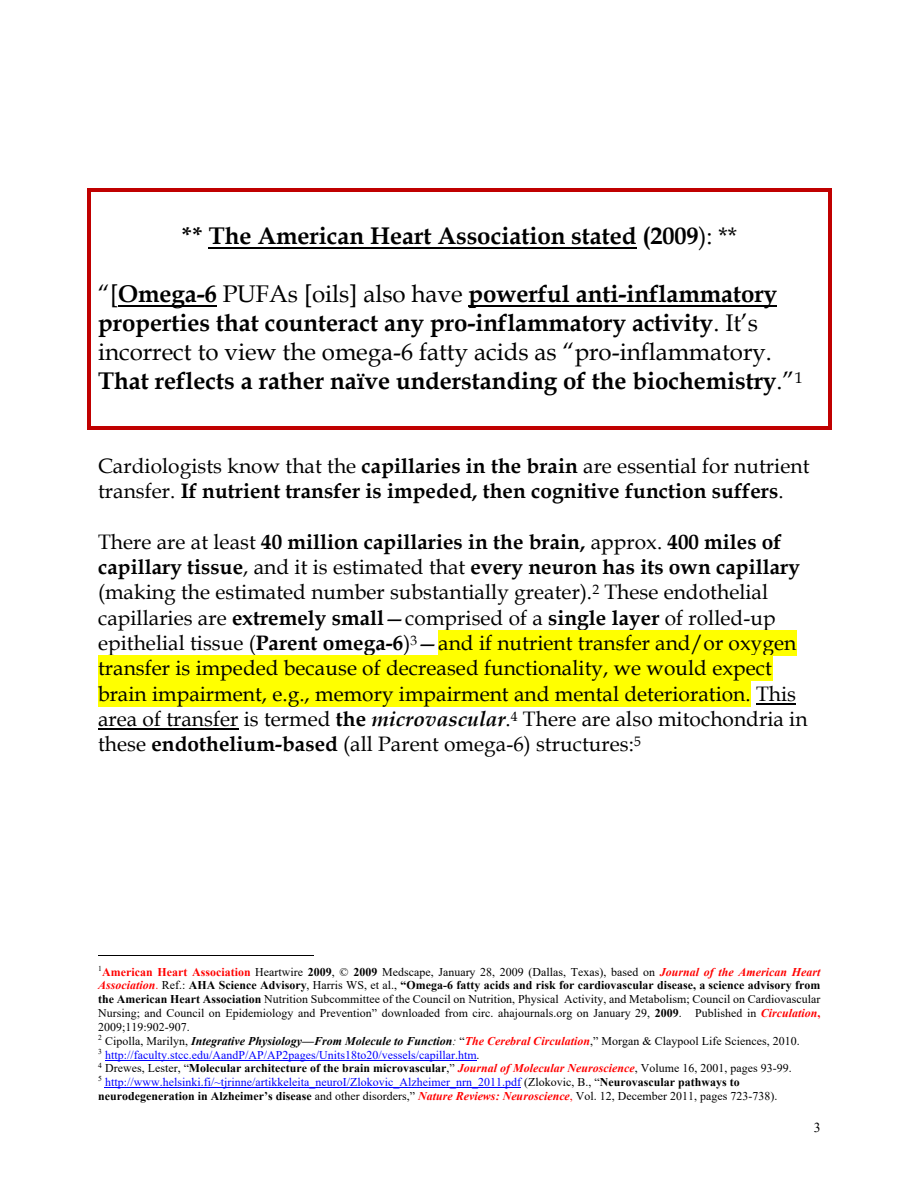
<style>
.page{position:relative;width:918px;height:1188px;background:#fff}
.page>*{position:absolute;margin:0;border:0;box-sizing:border-box;transform-origin:0 0}
.t1{font:700 24.15px/29px "Book Antiqua";color:#000}
.t2{font:20.85px/25.3px "Book Antiqua";letter-spacing:.005em;color:#000}
.t3{font:700 20.85px/25.2px "Book Antiqua";letter-spacing:.005em;color:#000}
.t4{font:13.65px "Times New Roman";color:#000}
.t5{font:11.85px/13.8px "Times New Roman";letter-spacing:.005em;color:#000}
.s1{font-weight:400}
.s2{font-weight:700}
.s3{font-weight:700;font-style:italic}
.s4{font-weight:700;color:#f00}
.s5{font-weight:700;font-style:italic;color:#f00}
.s6{color:#f00}
.s7{font-style:italic}
.s8{color:#00f}
</style>
<div class="page">
<svg style="left:87px;top:188px;width:3px;height:4px"></svg>
<hr style="left:90px;top:188px;width:739px;height:4px;background:#c00000">
<svg style="left:829px;top:188px;width:3px;height:4px"></svg>
<hr style="left:87px;top:192px;width:3px;height:30px;background:#c00000">
<hr style="left:829px;top:192px;width:3px;height:30px;background:#c00000">
<hr style="left:209px;top:247px;width:428px;height:2px;background:#000">
<hr style="left:87px;top:222px;width:3px;height:29px;background:#c00000">
<hr style="left:829px;top:222px;width:3px;height:29px;background:#c00000">
<hr style="left:87px;top:251px;width:3px;height:29px;background:#c00000">
<hr style="left:829px;top:251px;width:3px;height:29px;background:#c00000">
<hr style="left:118px;top:305px;width:99px;height:2px;background:#000">
<hr style="left:469px;top:305px;width:308px;height:2px;background:#000">
<hr style="left:87px;top:280px;width:3px;height:29px;background:#c00000">
<hr style="left:829px;top:280px;width:3px;height:29px;background:#c00000">
<hr style="left:87px;top:309px;width:3px;height:29px;background:#c00000">
<hr style="left:829px;top:309px;width:3px;height:29px;background:#c00000">
<hr style="left:87px;top:338px;width:3px;height:29px;background:#c00000">
<hr style="left:829px;top:338px;width:3px;height:29px;background:#c00000">
<hr style="left:87px;top:367px;width:3px;height:29px;background:#c00000">
<hr style="left:829px;top:367px;width:3px;height:29px;background:#c00000">
<svg style="left:87px;top:426px;width:3px;height:4px"></svg>
<hr style="left:90px;top:426px;width:739px;height:4px;background:#c00000">
<svg style="left:829px;top:426px;width:3px;height:4px"></svg>
<hr style="left:87px;top:396px;width:3px;height:30px;background:#c00000">
<hr style="left:829px;top:396px;width:3px;height:30px;background:#c00000">
<div style="left:438px;top:631px;width:358px;height:25px;background:#ff0"></div>
<div style="left:98px;top:656px;width:674px;height:25px;background:#ff0"></div>
<div style="left:98px;top:681px;width:653px;height:25px;background:#ff0"></div>
<hr style="left:756px;top:704px;width:40px;height:1px;background:#000">
<hr style="left:98px;top:729px;width:140px;height:1px;background:#000">
<hr style="left:98px;top:956px;width:216px;height:1px;background:#000">
<hr style="left:105px;top:1060px;width:372px;height:1px;background:#00f">
<hr style="left:105px;top:1087px;width:416px;height:1px;background:#00f">
<h1 class="t1" style="left:181px;top:222px;width:557px">** The American Heart Association stated (2009<span class="s1">): **</span></h1>
<p class="t1" style="left:98px;top:280px;width:706px"><span class="s1">“[</span>Omega-6 <span class="s1">PUFAs [oils] also have</span> powerful anti-inflammatory properties that counteract any pro-inflammatory activity<span class="s1">. It’s incorrect to view the omega-6 fatty acids as “pro-inflammatory.<br></span>That reflects a rather naïve understanding of the biochemistry<span class="s1">.”</span><sup>1</sup></p>
<h2 class="t3" style="left:98px;top:454px;width:713px"><span class="s1">Cardiologists know that the</span> capillaries in the brain <span class="s1">are essential for nutrient transfer.</span> If nutrient transfer is impeded, then cognitive function suffers<span class="s1">.</span></h2>
<p class="t2" style="left:98px;top:529px;width:711px">There are at least <span class="s2">40 million capillaries in the brain,</span> approx. <span class="s2">400 miles of capillary tissue</span>, and it is estimated that <span class="s2">every neuron has its own capillary </span>(making the estimated number substantially greater).<sup>2</sup> These endothelial capillaries are <span class="s2">extremely small</span>—comprised of a <span class="s2">single layer</span> of rolled-up epithelial tissue (<span class="s2">Parent omega-6</span>)<sup>3</sup>—and if nutrient transfer and/or oxygen transfer is impeded because of decreased functionality, we would expect brain impairment, e.g., memory impairment and mental deterioration. This area of transfer is termed <span class="s2">the</span> <span class="s3">microvascular</span>.<sup>4</sup> There are also mitochondria in these <span class="s2">endothelium-based</span> (all Parent omega-6) structures:<sup>5</sup></p>
<p class="t5" style="left:98px;top:965px;width:724px"><sup>1</sup><span class="s4">American Heart Association</span> Heartwire <span class="s2">2009</span>, © <span class="s2">2009</span> Medscape, January 28, 2009 (Dallas, Texas), based on <span class="s5">Journal of the American Heart Association</span><span class="s6">.</span> Ref.: <span class="s2">AHA Science Advisory</span>, Harris WS, et al., <span class="s2">“Omega-6 fatty acids and risk for cardiovascular disease, a science advisory from the American Heart Association</span> Nutrition Subcommittee of the Council on Nutrition, Physical Activity, and Metabolism; Council on Cardiovascular Nursing; and Council on Epidemiology and Prevention” downloaded from circ. ahajournals.org on January 29, <span class="s2">2009</span>. Published in <span class="s5">Circulation</span><span class="s4">, </span>2009;119:902-907.<br><sup>2</sup> Cipolla, Marilyn, <span class="s3">Integrative Physiology—From Molecule to Function</span><span class="s7">:</span> “<span class="s5">The Cerebral Circulation</span>,” Morgan &amp; Claypool Life Sciences, 2010.<br><sup>3</sup> <span class="s8">http://faculty.stcc.edu/AandP/AP/AP2pages/Units18to20/vessels/capillar.htm</span>.<br><sup>4</sup> Drewes, Lester, “<span class="s2">Molecular architecture of the brain microvascular</span>,” <span class="s5">Journal of Molecular Neuroscience</span>, Volume 16, 2001, pages 93-99.<br><sup>5</sup> <span class="s8">http://www.helsinki.fi/~tjrinne/artikkeleita_neuroI/Zlokovic_Alzheimer_nrn_2011.pdf</span> (Zlokovic, B., “<span class="s2">Neurovascular pathways to neurodegeneration in Alzheimer’s disease</span> and other disorders,” <span class="s5">Nature Reviews: Neuroscience</span><span class="s6">,</span> Vol. 12, December 2011, pages 723-738).</p>
<p class="t4" style="left:814px;top:1120px;width:8px">3</p>
</div>
